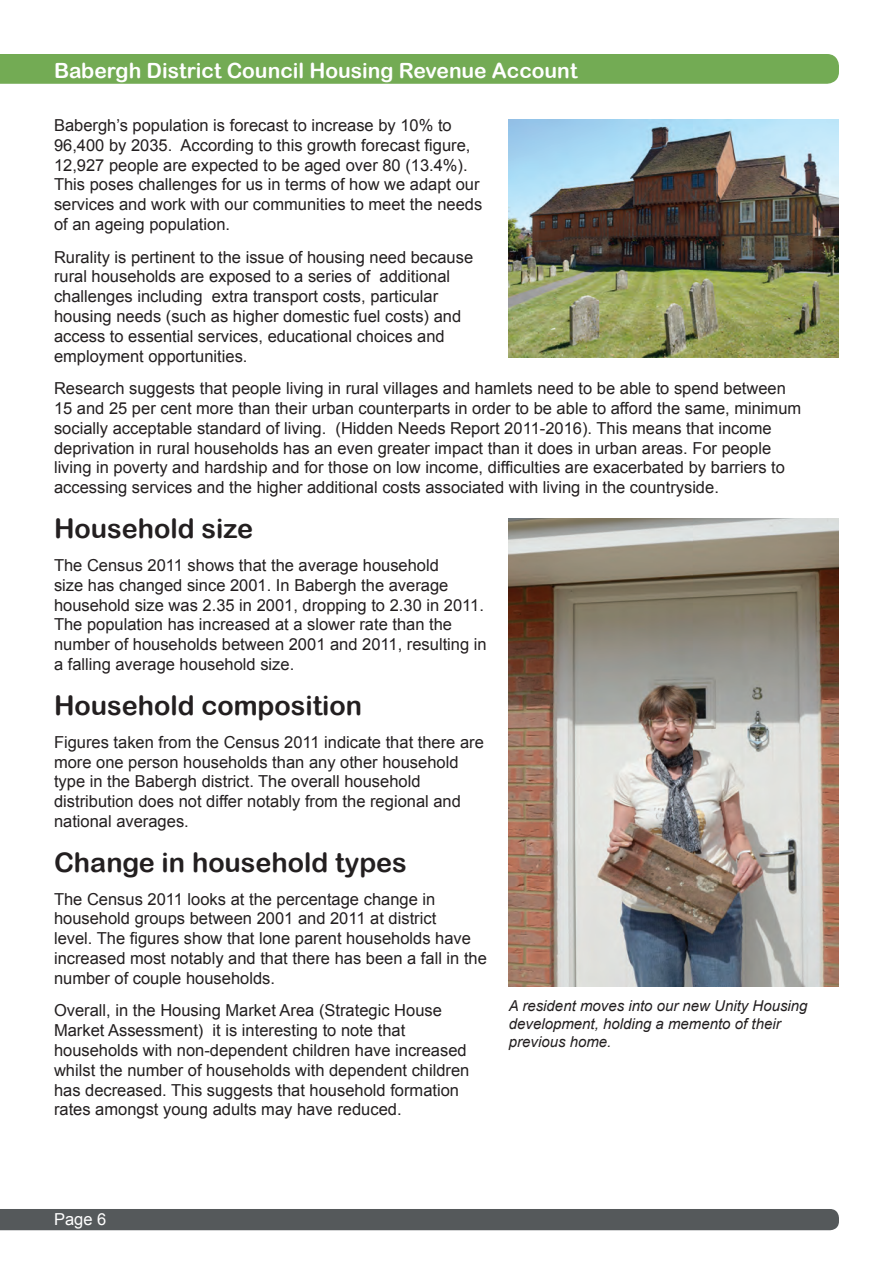
<style>
.page{position:relative;width:893px;height:1263px;background:#fff}
.page>*{position:absolute;margin:0;border:0;box-sizing:border-box;transform-origin:0 0}
.t1{font:27px "Arial Rounded MT Bold";color:#231f20}
.t2{font:21px "Arial Rounded MT Bold";color:#fff}
.t3{font:16.5px/19.8px "Arial";color:#231f20}
.t4{font:16.5px "Arial";color:#fff}
.t5{font:italic 15px/18px "Arial";color:#231f20}
</style>
<div class="page">
<div style="left:0;top:54px;width:839px;height:30px;background:#73ab54"></div>
<div style="left:0;top:1209px;width:839px;height:21px;background:#55595b"></div>
<img style="left:509px;top:519px;width:330px;height:467px">
<img style="left:509px;top:119px;width:330px;height:238px">
<p class="t2" style="left:54px;top:58px;width:525px">Babergh District Council Housing Revenue Account</p>
<p class="t3" style="left:54px;top:116px;width:430px">Babergh’s population is forecast to increase by 10% to 96,400 by 2035. According to this growth forecast figure, 12,927 people are expected to be aged over 80 (13.4%).<br>This poses challenges for us in terms of how we adapt our services and work with our communities to meet the needs of an ageing population.</p>
<p class="t3" style="left:54px;top:247px;width:421px">Rurality is pertinent to the issue of housing need because rural households are exposed to a series of additional challenges including extra transport costs, particular housing needs (such as higher domestic fuel costs) and access to essential services, educational choices and employment opportunities.</p>
<p class="t3" style="left:54px;top:379px;width:749px">Research suggests that people living in rural villages and hamlets need to be able to spend between 15 and 25 per cent more than their urban counterparts in order to be able to afford the same, minimum socially acceptable standard of living. (Hidden Needs Report 2011-2016). This means that income deprivation in rural households has an even greater impact than it does in urban areas. For people living in poverty and hardship and for those on low income, difficulties are exacerbated by barriers to accessing services and the higher additional costs associated with living in the countryside.</p>
<h1 class="t1" style="left:54px;top:513px;width:201px">Household size</h1>
<p class="t3" style="left:54px;top:555px;width:434px">The Census 2011 shows that the average household<br>size has changed since 2001. In Babergh the average household size was 2.35 in 2001, dropping to 2.30 in 2011.<br>The population has increased at a slower rate than the number of households between 2001 and 2011, resulting in a falling average household size.</p>
<h1 class="t1" style="left:54px;top:690px;width:310px">Household composition</h1>
<p class="t3" style="left:54px;top:732px;width:431px">Figures taken from the Census 2011 indicate that there are more one person households than any other household type in the Babergh district. The overall household distribution does not differ notably from the regional and national averages.</p>
<h1 class="t1" style="left:54px;top:846px;width:354px">Change in household types</h1>
<p class="t3" style="left:54px;top:889px;width:434px">The Census 2011 looks at the percentage change in household groups between 2001 and 2011 at district<br>level. The figures show that lone parent households have increased most notably and that there has been a fall in the number of couple households.</p>
<p class="t3" style="left:54px;top:1001px;width:417px">Overall, in the Housing Market Area (Strategic House Market Assessment) it is interesting to note that households with non-dependent children have increased whilst the number of households with dependent children has decreased. This suggests that household formation rates amongst young adults may have reduced.</p>
<p class="t5" style="left:509px;top:997px;width:300px">A resident moves into our new Unity Housing development, holding a memento of their previous home.</p>
<p class="t4" style="left:54px;top:1208px;width:54px">Page 6</p>
</div>
